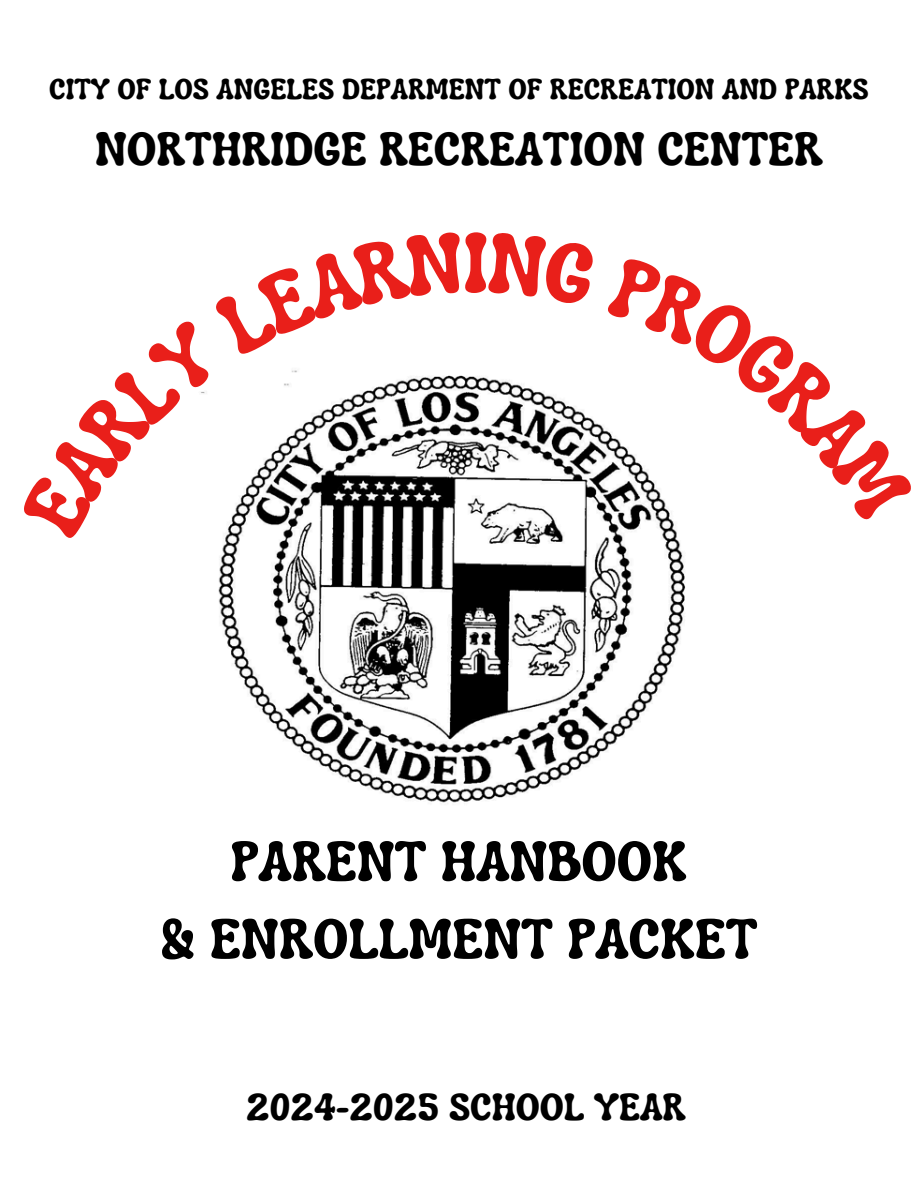
<style>
.page{position:relative;width:918px;height:1188px;background:#fff}
.page>*{position:absolute;margin:0;border:0;box-sizing:border-box;transform-origin:0 0}
.t1{font:700 84.75px "Luckybones";color:#e91f1a}
.t2{font:700 56.25px/77.7px "Luckybones";color:#000;text-align:center}
.t3{font:700 47.25px "Luckybones";color:#000}
.t4{font:700 38.25px "Luckybones";color:#000}
.t5{font:700 29.25px "Luckybones";color:#000}
</style>
<div class="page">
<img style="left:218px;top:376px;width:468px;height:427px">
<svg style="left:201px;top:370px;width:263px;height:170px"></svg>
<svg style="left:606px;top:376px;width:80px;height:146px"></svg>
<p class="t5" style="left:49px;top:70px;width:821px">CITY OF LOS ANGELES DEPARMENT OF RECREATION AND PARKS</p>
<h3 class="t3" style="left:95px;top:118px;width:729px">NORTHRIDGE RECREATION CENTER</h3>
<h1 class="t1" style="left:463px;top:208px;width:28px">I</h1>
<h2 class="t2" style="left:160px;top:820px;width:599px">PARENT HANBOOK<br>&amp; ENROLLMENT PACKET</h2>
<h3 class="t4" style="left:246px;top:1082px;width:441px">2024-2025 SCHOOL YEAR</h3>
</div>
